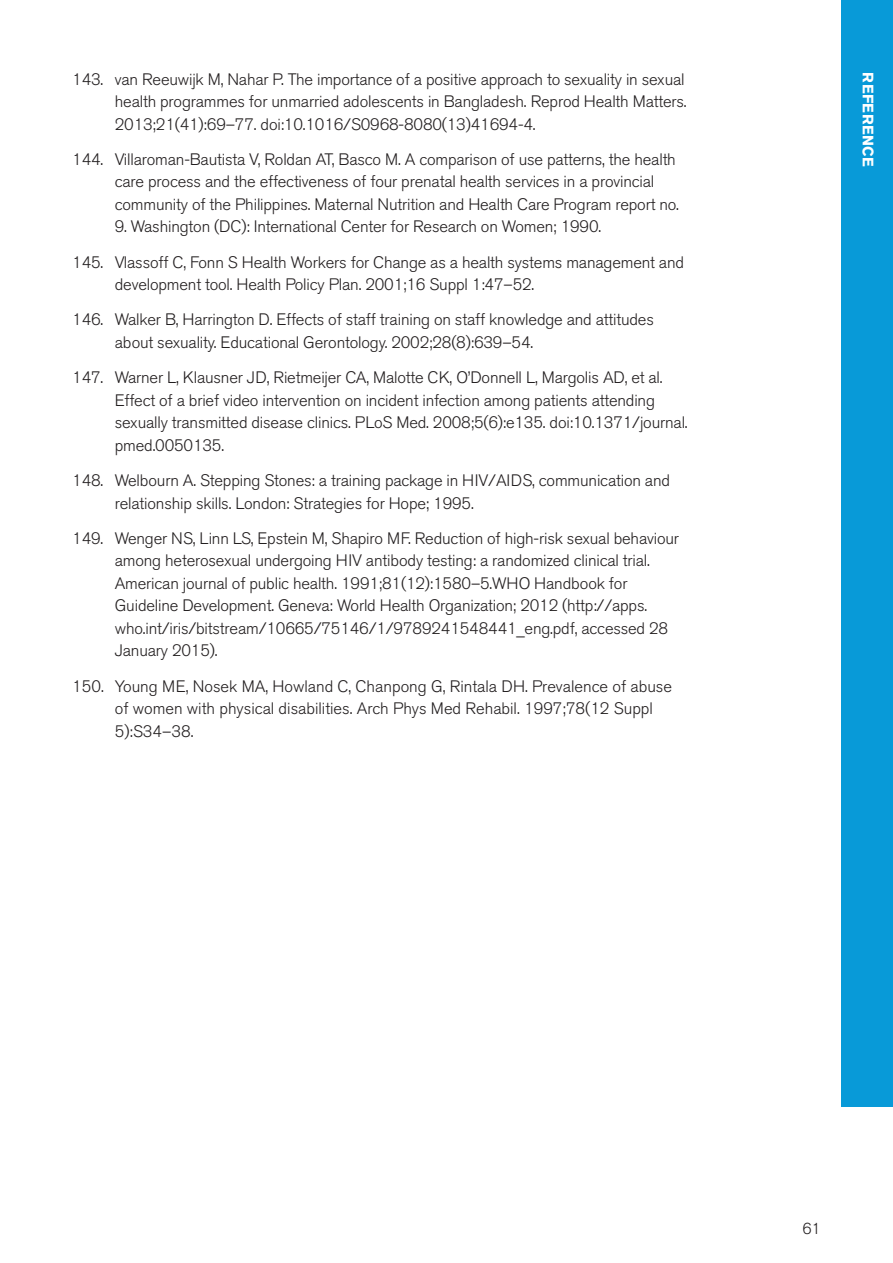
<style>
.page{position:relative;width:893px;height:1263px;background:#fff}
.page>*{position:absolute;margin:0;border:0;box-sizing:border-box;transform-origin:0 0}
.t1{font:300 16.5px/22.5px "Akzidenz Grotesk BQ";letter-spacing:-.01em;color:#231f20}
.t2{font:300 15.75px "Akzidenz Grotesk BQ";color:#231f20}
.t3{font:700 15px "Akzidenz Grotesk BQ";letter-spacing:.04em;color:#fff}
</style>
<div class="page">
<div style="left:842px;top:0;width:51px;height:1106px;background:#089ad8"></div>
<p class="t1" style="left:115px;top:68px;width:573px;text-indent:-43px">143. van Reeuwijk M, Nahar P. The importance of a positive approach to sexuality in sexual health programmes for unmarried adolescents in Bangladesh. Reprod Health Matters.<br>2013;21(41):69–77. doi:10.1016/S0968-8080(13)41694-4.</p>
<p class="t1" style="left:115px;top:148px;width:566px;text-indent:-43px">144. Villaroman-Bautista V, Roldan AT, Basco M. A comparison of use patterns, the health care process and the effectiveness of four prenatal health services in a provincial community of the Philippines. Maternal Nutrition and Health Care Program report no.</p>
<p class="t1" style="left:115px;top:216px;width:488px">9. Washington (DC): International Center for Research on Women; 1990.</p>
<p class="t1" style="left:115px;top:251px;width:571px;text-indent:-43px">145. Vlassoff C, Fonn S Health Workers for Change as a health systems management and development tool. Health Policy Plan. 2001;16 Suppl 1:47–52.</p>
<p class="t1" style="left:115px;top:309px;width:541px;text-indent:-43px">146. Walker B, Harrington D. Effects of staff training on staff knowledge and attitudes about sexuality. Educational Gerontology. 2002;28(8):639–54.</p>
<p class="t1" style="left:115px;top:367px;width:574px;text-indent:-43px">147. Warner L, Klausner JD, Rietmeijer CA, Malotte CK, O’Donnell L, Margolis AD, et al.<br>Effect of a brief video intervention on incident infection among patients attending sexually transmitted disease clinics. PLoS Med. 2008;5(6):e135. doi:10.1371/journal. pmed.0050135.</p>
<p class="t1" style="left:115px;top:469px;width:557px;text-indent:-43px">148. Welbourn A. Stepping Stones: a training package in HIV/AIDS, communication and relationship skills. London: Strategies for Hope; 1995.</p>
<p class="t1" style="left:115px;top:527px;width:566px;text-indent:-43px">149. Wenger NS, Linn LS, Epstein M, Shapiro MF. Reduction of high-risk sexual behaviour among heterosexual undergoing HIV antibody testing: a randomized clinical trial.<br>American journal of public health. 1991;81(12):1580–5.WHO Handbook for Guideline Development. Geneva: World Health Organization; 2012 (http://apps. who.int/iris/bitstream/10665/75146/1/9789241548441_eng.pdf, accessed 28<br>January 2015).</p>
<p class="t1" style="left:115px;top:675px;width:559px;text-indent:-43px">150. Young ME, Nosek MA, Howland C, Chanpong G, Rintala DH. Prevalence of abuse of women with physical disabilities. Arch Phys Med Rehabil. 1997;78(12 Suppl<br>5):S34–38.</p>
<p class="t3" style="left:877px;top:72px;width:96px;rotate:90deg">REFERENCE</p>
<p class="t2" style="left:803px;top:1219px;width:20px">61</p>
</div>
